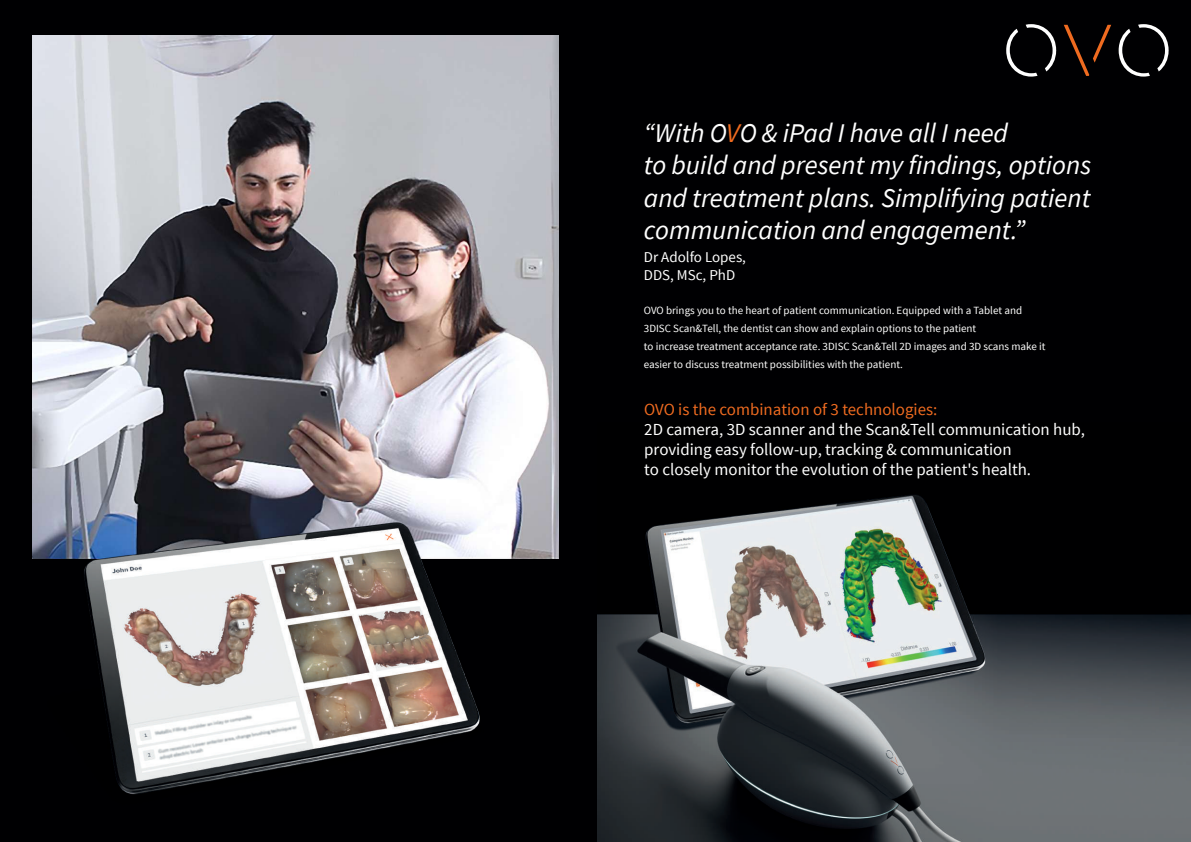
<style>
.page{position:relative;width:1191px;height:842px;background:#000002}
.page>*{position:absolute;margin:0;border:0;box-sizing:border-box;transform-origin:0 0}
.t1{font:italic 27px/32.4px "Source Sans Pro";color:#fff}
.t2{font:16.9px/20.3px "Source Sans Pro";color:#fff}
.t3{font:16.9px "Source Sans Pro";color:#ef6b20}
.t4{font:15px/18px "Source Sans Pro";color:#fff}
.t5{font:11px/18px "Source Sans Pro";color:#fff}
.s1{color:#ef6b20}
</style>
<div class="page">
<img style="left:597px;top:495px;width:594px;height:347px">
<svg style="left:1064px;top:25px;width:47px;height:51px"></svg>
<svg style="left:1006px;top:24px;width:50px;height:53px"></svg>
<svg style="left:1118px;top:24px;width:50px;height:53px"></svg>
<img style="left:32px;top:36px;width:526px;height:522px">
<img style="left:32px;top:169px;width:523px;height:625px">
<h1 class="t1" style="left:644px;top:116px;width:449px">“With O<span class="s1">V</span>O &amp; iPad I have all I need<br>to build and present my findings, options and treatment plans. Simplifying patient communication and engagement.”</h1>
<h3 class="t4" style="left:644px;top:248px;width:104px">Dr Adolfo Lopes,<br>DDS, MSc, PhD</h3>
<p class="t5" style="left:644px;top:302px;width:403px">OVO brings you to the heart of patient communication. Equipped with a Tablet and 3DISC Scan&amp;Tell, the dentist can show and explain options to the patient<br>to increase treatment acceptance rate. 3DISC Scan&amp;Tell 2D images and 3D scans make it easier to discuss treatment possibilities with the patient.</p>
<h2 class="t3" style="left:644px;top:398px;width:294px">OVO is the combination of 3 technologies:</h2>
<h2 class="t2" style="left:644px;top:419px;width:442px">2D camera, 3D scanner and the Scan&amp;Tell communication hub, providing easy follow-up, tracking &amp; communication<br>to closely monitor the evolution of the patient's health.</h2>
</div>
